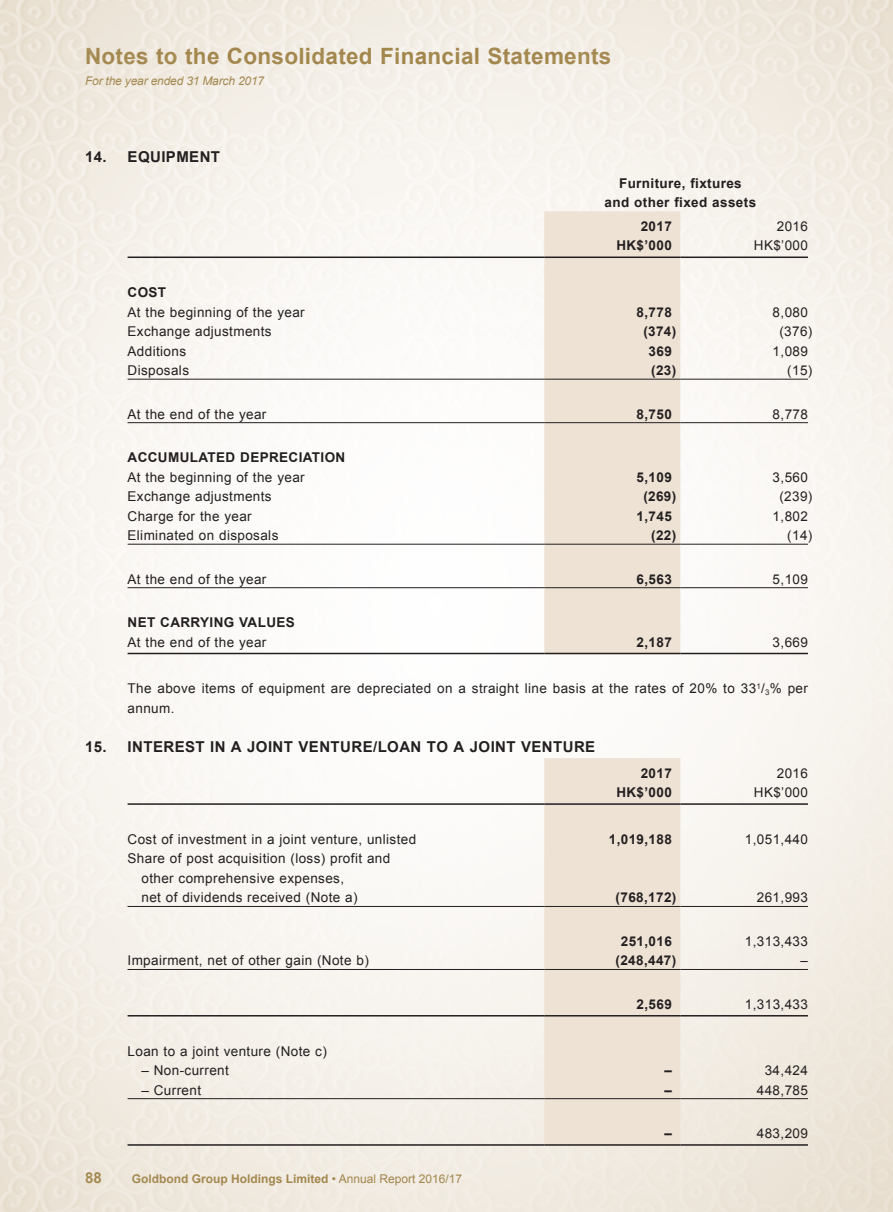
<style>
.page{position:relative;width:893px;height:1212px;background:#fff}
.page>*{position:absolute;margin:0;border:0;box-sizing:border-box;transform-origin:0 0}
.t1{font:700 22.5px "Arial";letter-spacing:.015em;color:#937532}
.t2{font:700 15px "Arial";letter-spacing:.03em;color:#231f20}
.t3{font:700 15px "Arial";color:#937532}
.t4{font:13.5px/19.5px "Arial";letter-spacing:.03em;color:#231f20}
.t5{font:700 13.5px/19.5px "Arial";letter-spacing:.03em;color:#231f20;text-align:center}
.t6{font:700 12px "Arial";color:#937532}
.t7{font:italic 12px "Arial";letter-spacing:-.015em;color:#937532}
.s1{font-weight:400}
</style>
<div class="page">
<div style="left:544px;top:211px;width:136px;height:442px;background:#ede2d4"></div>
<hr style="left:128px;top:256px;width:416px;height:2px;background:#231f20">
<hr style="left:544px;top:256px;width:136px;height:2px;background:#231f20">
<hr style="left:680px;top:256px;width:128px;height:2px;background:#231f20">
<hr style="left:128px;top:379px;width:416px;height:1px;background:#231f20">
<hr style="left:544px;top:379px;width:136px;height:1px;background:#231f20">
<hr style="left:680px;top:379px;width:128px;height:1px;background:#231f20">
<hr style="left:128px;top:422px;width:416px;height:1px;background:#231f20">
<hr style="left:544px;top:422px;width:136px;height:1px;background:#231f20">
<hr style="left:680px;top:422px;width:128px;height:1px;background:#231f20">
<hr style="left:128px;top:544px;width:416px;height:1px;background:#231f20">
<hr style="left:544px;top:544px;width:136px;height:1px;background:#231f20">
<hr style="left:680px;top:544px;width:128px;height:1px;background:#231f20">
<hr style="left:128px;top:587px;width:416px;height:1px;background:#231f20">
<hr style="left:544px;top:587px;width:136px;height:1px;background:#231f20">
<hr style="left:680px;top:587px;width:128px;height:1px;background:#231f20">
<hr style="left:128px;top:653px;width:416px;height:1px;background:#231f20">
<hr style="left:544px;top:653px;width:136px;height:1px;background:#231f20">
<hr style="left:680px;top:653px;width:128px;height:1px;background:#231f20">
<div style="left:544px;top:758px;width:136px;height:386px;background:#ede2d4"></div>
<hr style="left:128px;top:803px;width:416px;height:2px;background:#231f20">
<hr style="left:544px;top:803px;width:136px;height:2px;background:#231f20">
<hr style="left:680px;top:803px;width:128px;height:2px;background:#231f20">
<hr style="left:128px;top:906px;width:416px;height:1px;background:#231f20">
<hr style="left:544px;top:906px;width:136px;height:1px;background:#231f20">
<hr style="left:680px;top:906px;width:128px;height:1px;background:#231f20">
<hr style="left:128px;top:969px;width:416px;height:1px;background:#231f20">
<hr style="left:544px;top:969px;width:136px;height:1px;background:#231f20">
<hr style="left:680px;top:969px;width:128px;height:1px;background:#231f20">
<hr style="left:128px;top:1015px;width:416px;height:1px;background:#231f20">
<hr style="left:544px;top:1015px;width:136px;height:1px;background:#231f20">
<hr style="left:680px;top:1015px;width:128px;height:1px;background:#231f20">
<hr style="left:128px;top:1098px;width:416px;height:1px;background:#231f20">
<hr style="left:544px;top:1098px;width:136px;height:1px;background:#231f20">
<hr style="left:680px;top:1098px;width:128px;height:1px;background:#231f20">
<hr style="left:128px;top:1144px;width:416px;height:2px;background:#231f20">
<hr style="left:544px;top:1144px;width:136px;height:2px;background:#231f20">
<hr style="left:680px;top:1144px;width:128px;height:2px;background:#231f20">
<h1 class="t1" style="left:85px;top:42px;width:528px">Notes to the Consolidated Financial Statements</h1>
<p class="t7" style="left:85px;top:73px;width:181px">For the year ended 31 March 2017</p>
<p class="t2" style="left:85px;top:147px;width:137px">14. EQUIPMENT</p>
<p class="t5" style="left:605px;top:174px;width:153px">Furniture, fixtures<br>and other fixed assets</p>
<p class="t5" style="left:641px;top:217px;width:33px">2017</p>
<p class="t4" style="left:777px;top:216px;width:33px">2016</p>
<p class="t5" style="left:616px;top:236px;width:57px">HK$’000</p>
<p class="t4" style="left:754px;top:236px;width:56px">HK$’000</p>
<p class="t5" style="left:128px;top:283px;width:40px">COST</p>
<p class="t4" style="left:128px;top:302px;width:179px">At the beginning of the year</p>
<p class="t5" style="left:637px;top:302px;width:37px">8,778</p>
<p class="t4" style="left:773px;top:302px;width:37px">8,080</p>
<p class="t4" style="left:128px;top:322px;width:146px">Exchange adjustments</p>
<p class="t5" style="left:643px;top:322px;width:35px">(374)</p>
<p class="t4" style="left:779px;top:322px;width:35px">(376)</p>
<p class="t4" style="left:128px;top:341px;width:60px">Additions</p>
<p class="t5" style="left:649px;top:341px;width:25px">369</p>
<p class="t4" style="left:773px;top:341px;width:37px">1,089</p>
<p class="t4" style="left:128px;top:361px;width:63px">Disposals</p>
<p class="t5" style="left:651px;top:361px;width:27px">(23)</p>
<p class="t4" style="left:787px;top:361px;width:27px">(15)</p>
<p class="t4" style="left:128px;top:404px;width:140px">At the end of the year</p>
<p class="t5" style="left:637px;top:404px;width:37px">8,750</p>
<p class="t4" style="left:773px;top:404px;width:37px">8,778</p>
<p class="t5" style="left:128px;top:448px;width:219px">ACCUMULATED DEPRECIATION</p>
<p class="t4" style="left:128px;top:467px;width:179px">At the beginning of the year</p>
<p class="t5" style="left:637px;top:467px;width:37px">5,109</p>
<p class="t4" style="left:773px;top:467px;width:37px">3,560</p>
<p class="t4" style="left:128px;top:487px;width:146px">Exchange adjustments</p>
<p class="t5" style="left:643px;top:487px;width:35px">(269)</p>
<p class="t4" style="left:779px;top:487px;width:35px">(239)</p>
<p class="t4" style="left:128px;top:506px;width:126px">Charge for the year</p>
<p class="t5" style="left:637px;top:506px;width:37px">1,745</p>
<p class="t4" style="left:773px;top:506px;width:37px">1,802</p>
<p class="t4" style="left:128px;top:526px;width:152px">Eliminated on disposals</p>
<p class="t5" style="left:651px;top:526px;width:27px">(22)</p>
<p class="t4" style="left:787px;top:526px;width:27px">(14)</p>
<p class="t4" style="left:128px;top:569px;width:140px">At the end of the year</p>
<p class="t5" style="left:637px;top:569px;width:37px">6,563</p>
<p class="t4" style="left:773px;top:569px;width:37px">5,109</p>
<p class="t5" style="left:128px;top:613px;width:169px">NET CARRYING VALUES</p>
<p class="t4" style="left:128px;top:632px;width:140px">At the end of the year</p>
<p class="t5" style="left:637px;top:632px;width:37px">2,187</p>
<p class="t4" style="left:773px;top:632px;width:37px">3,669</p>
<p class="t4" style="left:128px;top:679px;width:682px">The above items of equipment are depreciated on a straight line basis at the rates of 20% to 33<sup>1</sup>/<sub>3</sub>% per annum.</p>
<p class="t2" style="left:85px;top:737px;width:512px">15. INTEREST IN A JOINT VENTURE/LOAN TO A JOINT VENTURE</p>
<p class="t5" style="left:641px;top:764px;width:33px">2017</p>
<p class="t4" style="left:777px;top:763px;width:33px">2016</p>
<p class="t5" style="left:616px;top:783px;width:57px">HK$’000</p>
<p class="t4" style="left:754px;top:783px;width:56px">HK$’000</p>
<p class="t4" style="left:128px;top:829px;width:290px">Cost of investment in a joint venture, unlisted</p>
<p class="t5" style="left:609px;top:830px;width:65px">1,019,188</p>
<p class="t4" style="left:745px;top:829px;width:65px">1,051,440</p>
<p class="t4" style="left:141px;top:849px;width:250px;text-indent:-14px">Share of post acquisition (loss) profit and other comprehensive expenses,<br>net of dividends received (Note a)</p>
<p class="t5" style="left:616px;top:888px;width:62px">(768,172)</p>
<p class="t4" style="left:757px;top:888px;width:53px">261,993</p>
<p class="t5" style="left:621px;top:932px;width:53px">251,016</p>
<p class="t4" style="left:745px;top:931px;width:65px">1,313,433</p>
<p class="t4" style="left:128px;top:951px;width:243px">Impairment, net of other gain (Note b)</p>
<p class="t5" style="left:616px;top:951px;width:62px">(248,447)</p>
<p class="t4" style="left:800px;top:951px;width:9px">–</p>
<p class="t5" style="left:637px;top:995px;width:37px">2,569</p>
<p class="t4" style="left:745px;top:994px;width:65px">1,313,433</p>
<p class="t4" style="left:128px;top:1041px;width:201px">Loan to a joint venture (Note c)</p>
<p class="t4" style="left:141px;top:1061px;width:89px">– Non-current</p>
<p class="t5" style="left:664px;top:1061px;width:9px">–</p>
<p class="t4" style="left:765px;top:1061px;width:45px">34,424</p>
<p class="t4" style="left:141px;top:1080px;width:61px">– Current</p>
<p class="t5" style="left:664px;top:1080px;width:9px">–</p>
<p class="t4" style="left:757px;top:1080px;width:53px">448,785</p>
<p class="t5" style="left:664px;top:1124px;width:9px">–</p>
<p class="t4" style="left:757px;top:1124px;width:53px">483,209</p>
<p class="t3" style="left:85px;top:1168px;width:18px">88</p>
<p class="t6" style="left:132px;top:1171px;width:332px">Goldbond Group Holdings Limited <span class="s1">• Annual Report 2016/17</span></p>
</div>
